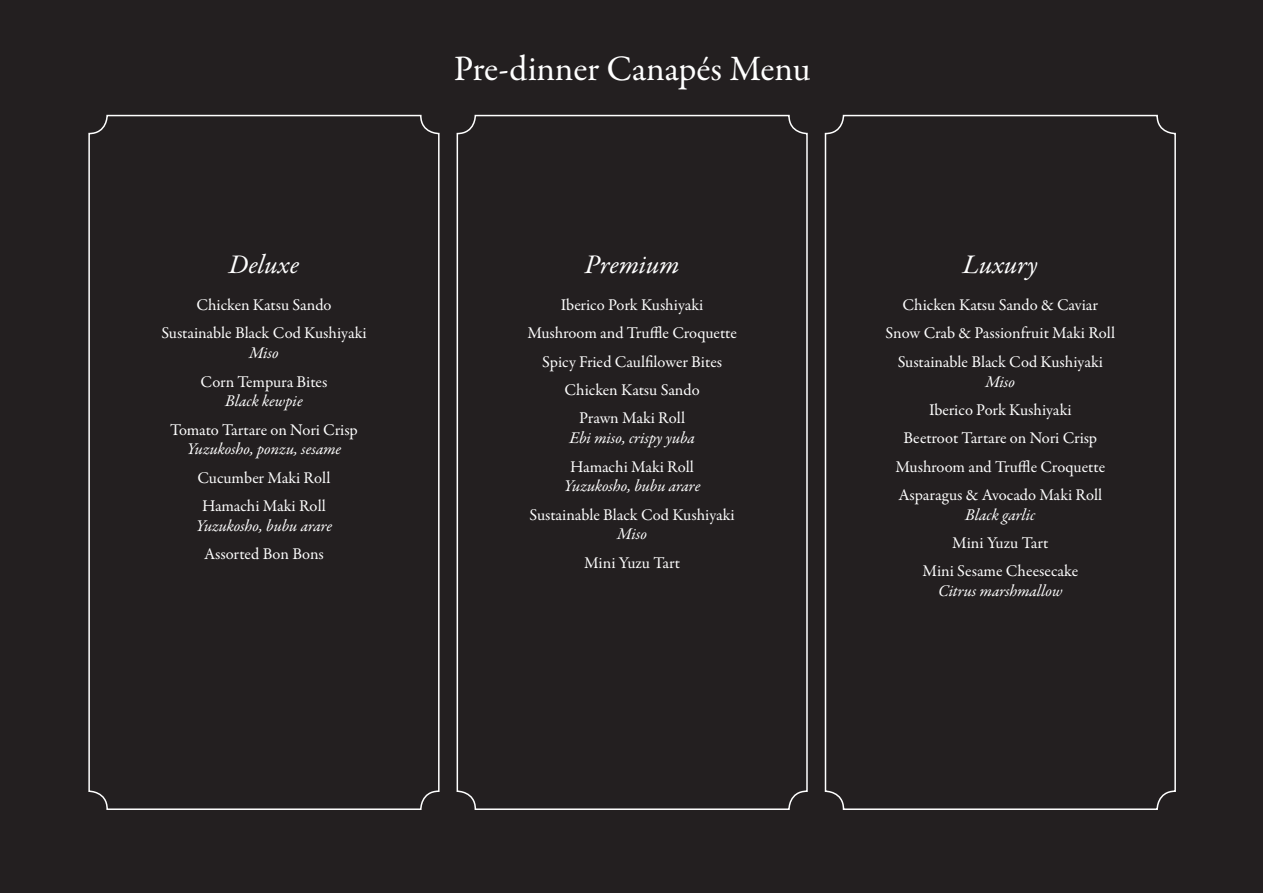
<style>
.page{position:relative;width:1263px;height:893px;background:#231f20}
.page>*{position:absolute;margin:0;border:0;box-sizing:border-box;transform-origin:0 0}
.t1{font:36px "Garamond Premr Pro";letter-spacing:-.01em;color:#fff}
.t2{font:italic 27px "Garamond Premr Pro";letter-spacing:-.005em;color:#fff}
.t3{font:16.5px/19.8px "Garamond Premr Pro";letter-spacing:-.005em;color:#fff;text-align:center}
.t4{font:italic 16.5px/19.8px "Garamond Premr Pro";letter-spacing:-.005em;color:#fff;text-align:center}
.s1{font-style:italic}
.s2{font-style:normal}
</style>
<div class="page">
<div style="left:88px;top:115px;width:352px;height:695px;border:2px solid #fff;border-radius:18px"></div>
<div style="left:457px;top:115px;width:351px;height:695px;border:2px solid #fff;border-radius:18px"></div>
<div style="left:825px;top:115px;width:351px;height:695px;border:2px solid #fff;border-radius:18px"></div>
<p class="t2" style="left:229px;top:248px;width:72px">Deluxe</p>
<p class="t3" style="left:196px;top:295px;width:137px">Chicken Katsu Sando</p>
<p class="t3" style="left:161px;top:324px;width:207px">Sustainable Black Cod Kushiyaki<br><span class="s1">Miso</span></p>
<p class="t3" style="left:201px;top:372px;width:128px">Corn Tempura Bites<br><span class="s1">Black kewpie</span></p>
<p class="t3" style="left:170px;top:420px;width:189px">Tomato Tartare on Nori Crisp<br><span class="s1">Yuzukosho, ponzu, sesame</span></p>
<p class="t3" style="left:198px;top:468px;width:134px">Cucumber Maki Roll</p>
<p class="t4" style="left:196px;top:497px;width:138px"><span class="s2">Hamachi Maki Roll<br></span>Yuzukosho, bubu arare</p>
<p class="t3" style="left:204px;top:544px;width:121px">Assorted Bon Bons</p>
<p class="t1" style="left:454px;top:47px;width:358px">Pre-dinner Canapés Menu</p>
<p class="t2" style="left:585px;top:248px;width:96px">Premium</p>
<p class="t3" style="left:561px;top:295px;width:144px">Iberico Pork Kushiyaki</p>
<p class="t3" style="left:527px;top:324px;width:211px">Mushroom and Truffle Croquette</p>
<p class="t3" style="left:542px;top:352px;width:181px">Spicy Fried Caulfilower Bites</p>
<p class="t3" style="left:564px;top:380px;width:137px">Chicken Katsu Sando</p>
<p class="t4" style="left:569px;top:409px;width:127px"><span class="s2">Prawn Maki Roll<br></span>Ebi miso, crispy yuba</p>
<p class="t4" style="left:564px;top:457px;width:138px"><span class="s2">Hamachi Maki Roll<br></span>Yuzukosho, bubu arare</p>
<p class="t3" style="left:529px;top:505px;width:207px">Sustainable Black Cod Kushiyaki<br><span class="s1">Miso</span></p>
<p class="t3" style="left:584px;top:553px;width:98px">Mini Yuzu Tart</p>
<p class="t2" style="left:963px;top:248px;width:77px">Luxury</p>
<p class="t3" style="left:902px;top:295px;width:197px">Chicken Katsu Sando &amp; Caviar</p>
<p class="t3" style="left:885px;top:324px;width:231px">Snow Crab &amp; Passionfruit Maki Roll</p>
<p class="t3" style="left:898px;top:352px;width:207px">Sustainable Black Cod Kushiyaki<br><span class="s1">Miso</span></p>
<p class="t3" style="left:929px;top:400px;width:144px">Iberico Pork Kushiyaki</p>
<p class="t3" style="left:903px;top:428px;width:195px">Beetroot Tartare on Nori Crisp</p>
<p class="t3" style="left:895px;top:457px;width:211px">Mushroom and Truffle Croquette</p>
<p class="t3" style="left:898px;top:485px;width:205px">Asparagus &amp; Avocado Maki Roll<br><span class="s1">Black garlic</span></p>
<p class="t3" style="left:952px;top:533px;width:98px">Mini Yuzu Tart</p>
<p class="t3" style="left:922px;top:561px;width:157px">Mini Sesame Cheesecake<br><span class="s1">Citrus marshmallow</span></p>
</div>
